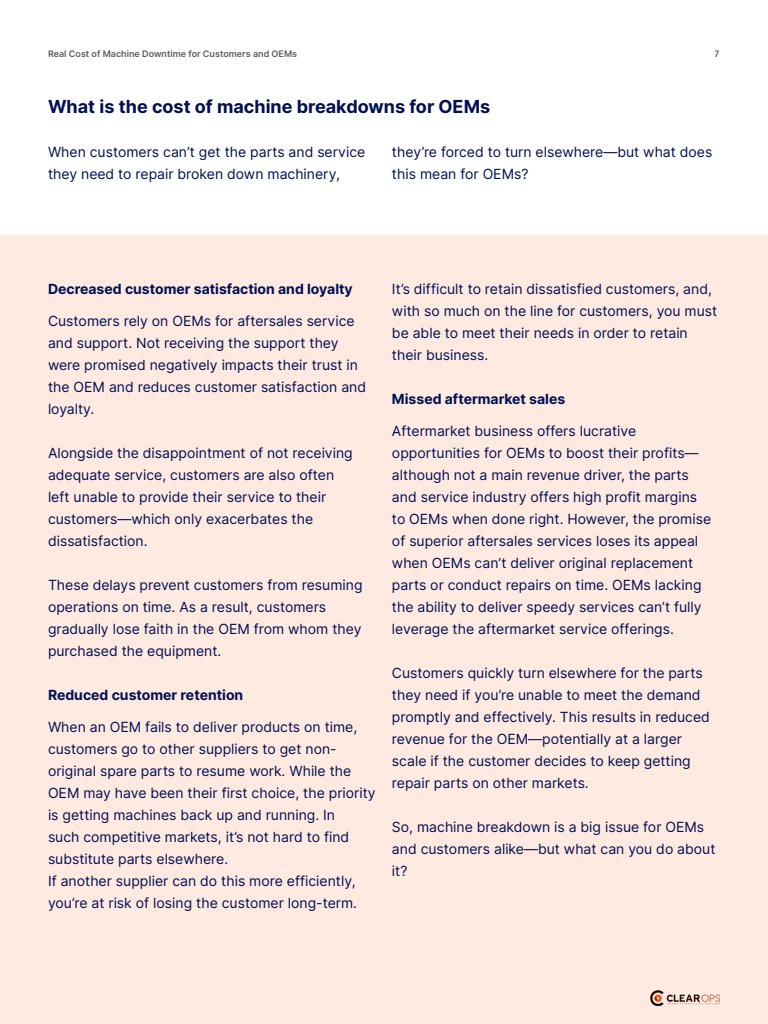
<style>
.page{position:relative;width:768px;height:1024px;background:#fff}
.page>*{position:absolute;margin:0;border:0;box-sizing:border-box;transform-origin:0 0}
.t1{font:700 18px "Inter";color:#001052}
.t2{font:14px/22px "Inter";color:#001052}
.t3{font:700 14px "Inter";color:#001052}
.t4{font:600 9px "Inter";color:#000}
</style>
<div class="page">
<div style="left:0;top:236px;width:768px;height:788px;background:#ffeae1"></div>
<p class="t4" style="left:48px;top:47px;width:251px">Real Cost of Machine Downtime for Customers and OEMs</p>
<p class="t4" style="left:715px;top:47px;width:7px">7</p>
<p class="t1" style="left:48px;top:94px;width:444px">What is the cost of machine breakdowns for OEMs</p>
<p class="t2" style="left:48px;top:140px;width:319px">When customers can’t get the parts and service they need to repair broken down machinery,</p>
<p class="t2" style="left:392px;top:140px;width:322px">they’re forced to turn elsewhere—but what does this mean for OEMs?</p>
<p class="t3" style="left:48px;top:279px;width:306px">Decreased customer satisfaction and loyalty</p>
<p class="t2" style="left:48px;top:310px;width:320px">Customers rely on OEMs for aftersales service and support. Not receiving the support they were promised negatively impacts their trust in the OEM and reduces customer satisfaction and loyalty.</p>
<p class="t2" style="left:48px;top:442px;width:306px">Alongside the disappointment of not receiving adequate service, customers are also often left unable to provide their service to their customers—which only exacerbates the dissatisfaction.</p>
<p class="t2" style="left:48px;top:574px;width:316px">These delays prevent customers from resuming operations on time. As a result, customers gradually lose faith in the OEM from whom they purchased the equipment.</p>
<p class="t3" style="left:48px;top:685px;width:197px">Reduced customer retention</p>
<p class="t2" style="left:48px;top:716px;width:329px">When an OEM fails to deliver products on time, customers go to other suppliers to get non&shy;original spare parts to resume work. While the OEM may have been their first choice, the priority is getting machines back up and running. In<br>such competitive markets, it’s not hard to find substitute parts elsewhere.<br>If another supplier can do this more efficiently, you’re at risk of losing the customer long-term.</p>
<p class="t2" style="left:392px;top:278px;width:327px">It’s difficult to retain dissatisfied customers, and, with so much on the line for customers, you must be able to meet their needs in order to retain their business.</p>
<p class="t3" style="left:392px;top:389px;width:175px">Missed aftermarket sales</p>
<p class="t2" style="left:392px;top:420px;width:321px">Aftermarket business offers lucrative opportunities for OEMs to boost their profits— although not a main revenue driver, the parts and service industry offers high profit margins to OEMs when done right. However, the promise of superior aftersales services loses its appeal when OEMs can’t deliver original replacement parts or conduct repairs on time. OEMs lacking the ability to deliver speedy services can’t fully leverage the aftermarket service offerings.</p>
<p class="t2" style="left:392px;top:662px;width:319px">Customers quickly turn elsewhere for the parts they need if you’re unable to meet the demand promptly and effectively. This results in reduced revenue for the OEM—potentially at a larger scale if the customer decides to keep getting repair parts on other markets.</p>
<p class="t2" style="left:392px;top:816px;width:325px">So, machine breakdown is a big issue for OEMs and customers alike—but what can you do about it?</p>
</div>
